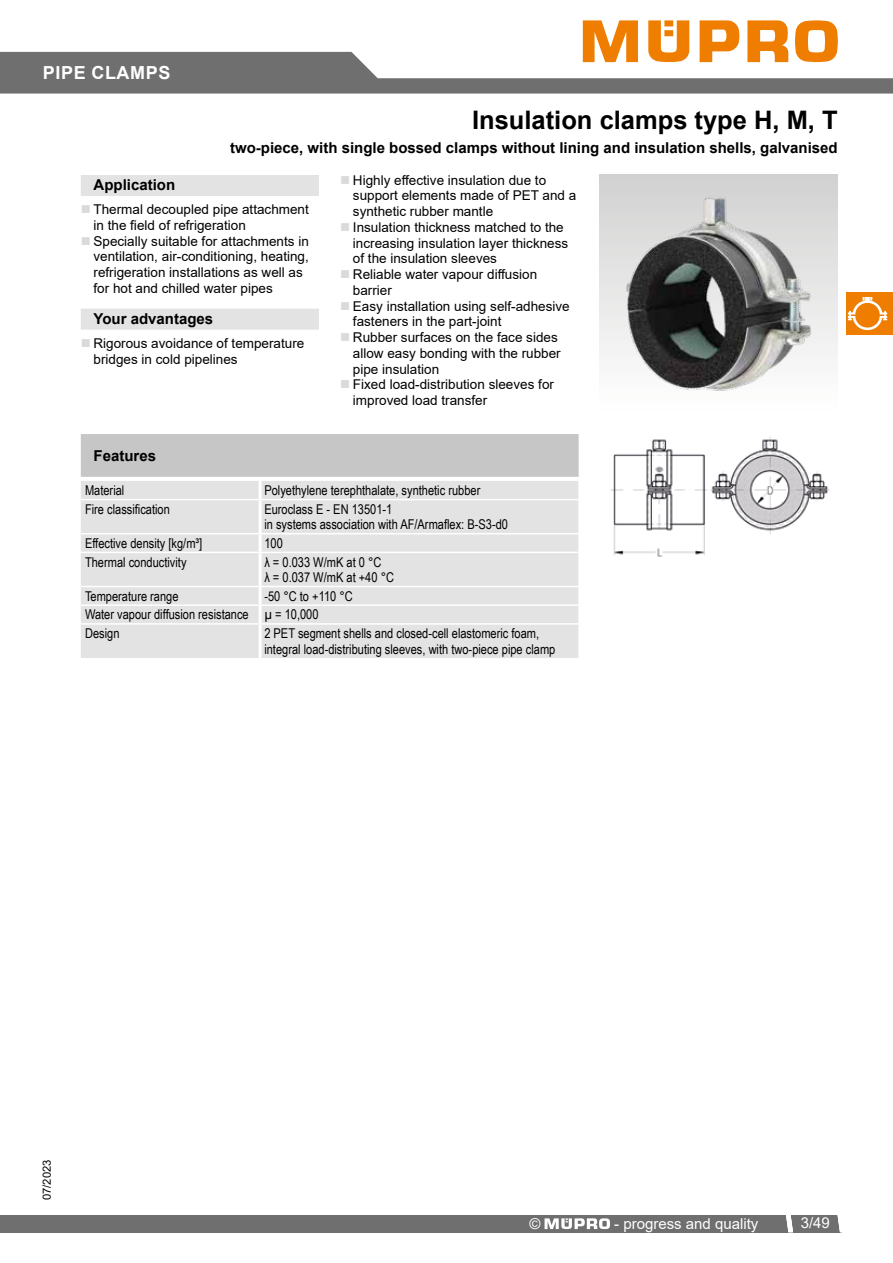
<style>
.page{position:relative;width:893px;height:1263px;background:#fff}
.page>*{position:absolute;margin:0;border:0;box-sizing:border-box;transform-origin:0 0}
.t1{font:700 25.5px "Arial";color:#000}
.t2{font:700 18px "Arial";letter-spacing:.035em;color:#fff}
.t3{font:700 15px "Arial";color:#000}
.t4{font:15px "Arial";color:#fff}
.t5{font:13.5px/15.8px "Arial";color:#000}
.t6{font:13.5px/15.8px "Arial Narrow";color:#000}
.t7{font:11.25px "Arial";color:#000}
</style>
<div class="page">
<svg style="left:0;top:20px;width:893px;height:74px"></svg>
<div style="left:0;top:1215px;width:841px;height:17px;background:#706f6f"></div>
<svg style="left:838px;top:1215px;width:3px;height:17px"></svg>
<svg style="left:786px;top:1215px;width:7px;height:17px"></svg>
<svg style="left:545px;top:1218px;width:65px;height:11px"></svg>
<div style="left:81px;top:175px;width:238px;height:21px;background:#e3e3e3"></div>
<div style="left:81px;top:309px;width:238px;height:21px;background:#e3e3e3"></div>
<img style="left:600px;top:175px;width:238px;height:216px">
<img style="left:610px;top:436px;width:220px;height:121px">
<div style="left:81px;top:434px;width:497px;height:43px;background:#c6c6c6"></div>
<div style="left:81px;top:481px;width:497px;height:177px;background:#e3e3e3"></div>
<hr style="left:259px;top:481px;width:3px;height:18px;background:#fff">
<hr style="left:259px;top:500px;width:3px;height:33px;background:#fff">
<hr style="left:259px;top:534px;width:3px;height:18px;background:#fff">
<hr style="left:259px;top:553px;width:3px;height:33px;background:#fff">
<hr style="left:259px;top:587px;width:3px;height:17px;background:#fff">
<hr style="left:259px;top:606px;width:3px;height:17px;background:#fff">
<hr style="left:259px;top:625px;width:3px;height:33px;background:#fff">
<hr style="left:81px;top:499px;width:179px;height:1px;background:#fff">
<hr style="left:260px;top:499px;width:318px;height:1px;background:#fff">
<hr style="left:81px;top:533px;width:179px;height:1px;background:#fff">
<hr style="left:260px;top:533px;width:318px;height:1px;background:#fff">
<hr style="left:81px;top:552px;width:179px;height:1px;background:#fff">
<hr style="left:260px;top:552px;width:318px;height:1px;background:#fff">
<hr style="left:81px;top:586px;width:179px;height:1px;background:#fff">
<hr style="left:260px;top:586px;width:318px;height:1px;background:#fff">
<hr style="left:81px;top:604px;width:179px;height:2px;background:#fff">
<hr style="left:260px;top:604px;width:318px;height:2px;background:#fff">
<hr style="left:81px;top:623px;width:179px;height:2px;background:#fff">
<hr style="left:260px;top:623px;width:318px;height:2px;background:#fff">
<div style="left:846px;top:292px;width:47px;height:43px;background:#ef7d00"></div>
<svg style="left:848px;top:297px;width:39px;height:33px"></svg>
<h2 class="t2" style="left:43px;top:60px;width:129px">PIPE CLAMPS</h2>
<h1 class="t1" style="left:472px;top:102px;width:367px">Insulation clamps type H, M, T</h1>
<p class="t3" style="left:230px;top:138px;width:609px">two-piece, with single bossed clamps without lining and insulation shells, galvanised</p>
<p class="t3" style="left:94px;top:174px;width:83px">Application</p>
<p class="t5" style="left:94px;top:201px;width:217px">Thermal decoupled pipe attachment in the field of refrigeration<br>Specially suitable for attachments in ventilation, air-conditioning, heating, refrigeration installations as well as for hot and chilled water pipes</p>
<p class="t3" style="left:94px;top:308px;width:121px">Your advantages</p>
<p class="t5" style="left:94px;top:335px;width:212px">Rigorous avoidance of temperature bridges in cold pipelines</p>
<p class="t5" style="left:353px;top:172px;width:225px">Highly effective insulation due to support elements made of PET and a synthetic rubber mantle<br>Insulation thickness matched to the increasing insulation layer thickness of the insulation sleeves<br>Reliable water vapour diffusion barrier<br>Easy installation using self-adhesive fasteners in the part-joint<br>Rubber surfaces on the face sides allow easy bonding with the rubber pipe insulation<br>Fixed load-distribution sleeves for improved load transfer</p>
<p class="t3" style="left:94px;top:445px;width:64px">Features</p>
<p class="t6" style="left:85px;top:482px;width:41px">Material</p>
<p class="t6" style="left:264px;top:482px;width:217px">Polyethylene terephthalate, synthetic rubber</p>
<p class="t6" style="left:85px;top:501px;width:86px">Fire classification</p>
<p class="t6" style="left:264px;top:501px;width:245px">Euroclass E - EN 13501-1<br>in systems association with AF/Armaflex: B-S3-d0</p>
<p class="t6" style="left:85px;top:535px;width:119px">Effective density [kg/m³]</p>
<p class="t6" style="left:264px;top:535px;width:20px">100</p>
<p class="t6" style="left:85px;top:553px;width:103px">Thermal conductivity</p>
<p class="t6" style="left:264px;top:553px;width:131px">λ = 0.033 W/mK at 0 °C<br>λ = 0.037 W/mK at +40 °C</p>
<p class="t6" style="left:85px;top:587px;width:95px">Temperature range</p>
<p class="t6" style="left:85px;top:586px;width:269px;line-height:18.8px;text-indent:179px">-50 °C to +110 °C<br>Water vapour diffusion resistance µ = 10,000<br>Design</p>
<p class="t6" style="left:264px;top:625px;width:293px">2 PET segment shells and closed-cell elastomeric foam, integral load-distributing sleeves, with two-piece pipe clamp</p>
<p class="t7" style="left:39px;top:1200px;width:42px;rotate:-90deg">07/2023</p>
<p class="t4" style="left:529px;top:1213px;width:13px">©</p>
<p class="t4" style="left:614px;top:1213px;width:146px">- progress and quality</p>
<p class="t4" style="left:801px;top:1213px;width:31px">3/49</p>
</div>
